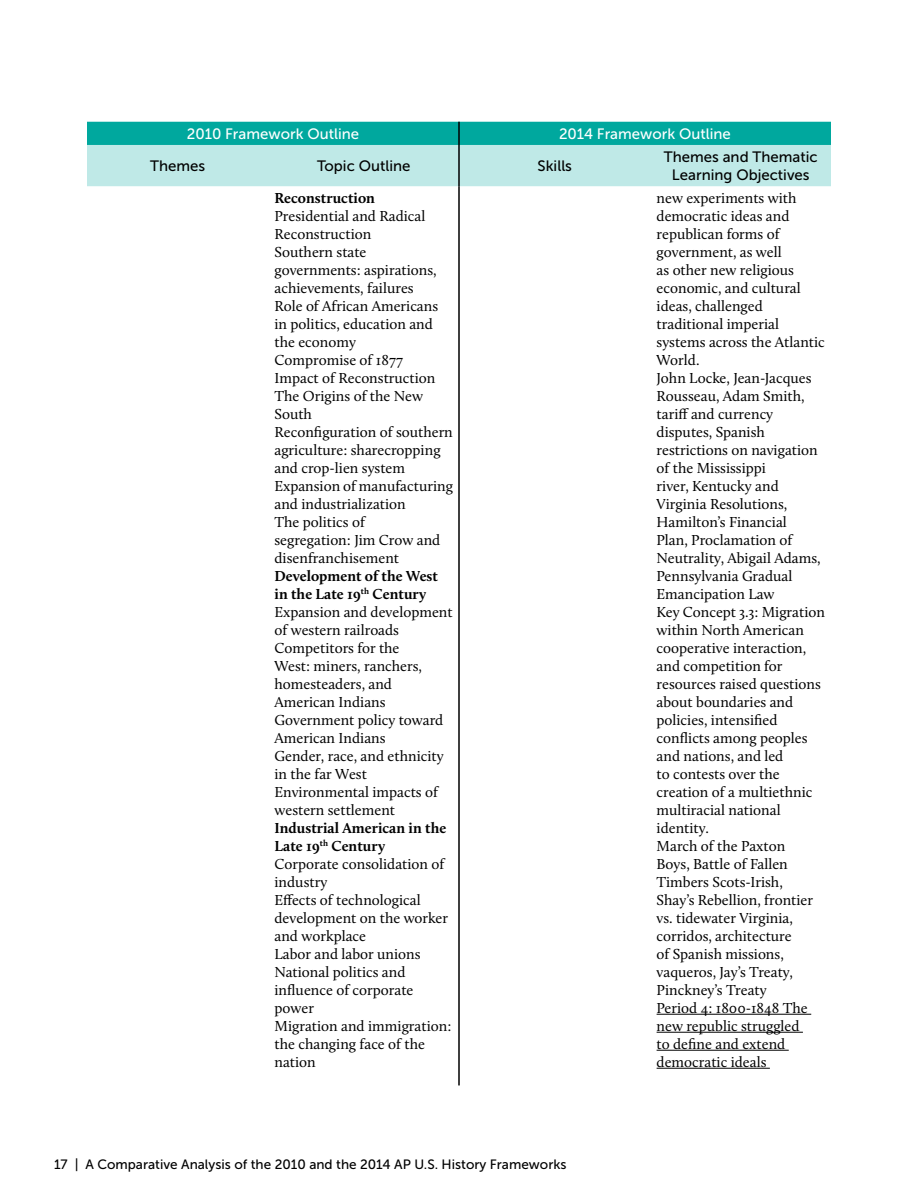
<style>
.page{position:relative;width:918px;height:1188px;background:#fff}
.page>*{position:absolute;margin:0;border:0;box-sizing:border-box;transform-origin:0 0}
.t1{font:15px/18px "Calluna";color:#000}
.t2{font:15px/18px "Museo Sans 500";color:#000;text-align:center}
.t3{font:15px "Museo Sans 500";color:#fff}
.t4{font:700 15px "Calluna";color:#000}
.t5{font:13.5px "Museo Sans 500";color:#000}
.s1{font-weight:700}
</style>
<div class="page">
<svg style="left:87px;top:122px;width:744px;height:64px;background:#7ad1cc"></svg>
<hr style="left:458px;top:186px;width:2px;height:899px;background:#000">
<hr style="left:458px;top:122px;width:2px;height:23px;background:#000">
<hr style="left:458px;top:145px;width:2px;height:41px;background:#000">
<hr style="left:657px;top:1014px;width:154px;height:1px;background:#000">
<hr style="left:657px;top:1032px;width:146px;height:1px;background:#000">
<hr style="left:657px;top:1050px;width:132px;height:1px;background:#000">
<hr style="left:657px;top:1068px;width:113px;height:1px;background:#000">
<p class="t3" style="left:187px;top:126px;width:174px">2010 Framework Outline</p>
<p class="t3" style="left:559px;top:126px;width:173px">2014 Framework Outline</p>
<p class="t2" style="left:150px;top:157px;width:57px">Themes</p>
<p class="t2" style="left:317px;top:157px;width:95px">Topic Outline</p>
<p class="t2" style="left:538px;top:157px;width:36px">Skills</p>
<p class="t2" style="left:664px;top:148px;width:155px">Themes and Thematic<br>Learning Objectives</p>
<p class="t4" style="left:274px;top:188px;width:102px">Reconstruction</p>
<p class="t1" style="left:274px;top:207px;width:180px">Presidential and Radical<br>Reconstruction<br>Southern state governments: aspirations, achievements, failures<br>Role of African Americans in politics, education and the economy<br>Compromise of 1877<br>Impact of Reconstruction<br>The Origins of the New<br>South<br>Reconfiguration of southern agriculture: sharecropping and crop-lien system<br>Expansion of manufacturing and industrialization<br>The politics of<br>segregation: Jim Crow and disenfranchisement</p>
<p class="t1" style="left:274px;top:567px;width:180px"><span class="s1">Development of the West in the Late 19</span><sup>th</sup> <span class="s1">Century<br></span>Expansion and development of western railroads<br>Competitors for the<br>West: miners, ranchers, homesteaders, and<br>American Indians<br>Government policy toward<br>American Indians<br>Gender, race, and ethnicity in the far West<br>Environmental impacts of western settlement</p>
<p class="t1" style="left:275px;top:819px;width:178px"><span class="s1">Industrial American in the<br>Late 19</span><sup>th</sup> <span class="s1">Century<br></span>Corporate consolidation of industry<br>Effects of technological development on the worker and workplace<br>Labor and labor unions<br>National politics and influence of corporate power<br>Migration and immigration: the changing face of the nation</p>
<p class="t1" style="left:657px;top:189px;width:170px">new experiments with democratic ideas and republican forms of government, as well<br>as other new religious economic, and cultural ideas, challenged traditional imperial systems across the Atlantic<br>World.<br>John Locke, Jean-Jacques<br>Rousseau, Adam Smith, tariff and currency disputes, Spanish restrictions on navigation of the Mississippi<br>river, Kentucky and<br>Virginia Resolutions,<br>Hamilton’s Financial<br>Plan, Proclamation of<br>Neutrality, Abigail Adams,<br>Pennsylvania Gradual<br>Emancipation Law<br>Key Concept 3.3: Migration within North American cooperative interaction, and competition for resources raised questions about boundaries and policies, intensified conflicts among peoples and nations, and led<br>to contests over the creation of a multiethnic multiracial national identity.<br>March of the Paxton<br>Boys, Battle of Fallen<br>Timbers Scots-Irish,<br>Shay’s Rebellion, frontier vs. tidewater Virginia, corridos, architecture<br>of Spanish missions, vaqueros, Jay’s Treaty,<br>Pinckney’s Treaty<br>Period 4: 1800-1848 The new republic struggled<br>to define and extend democratic ideals</p>
<p class="t5" style="left:54px;top:1157px;width:514px">17 | A Comparative Analysis of the 2010 and the 2014 AP U.S. History Frameworks</p>
</div>
